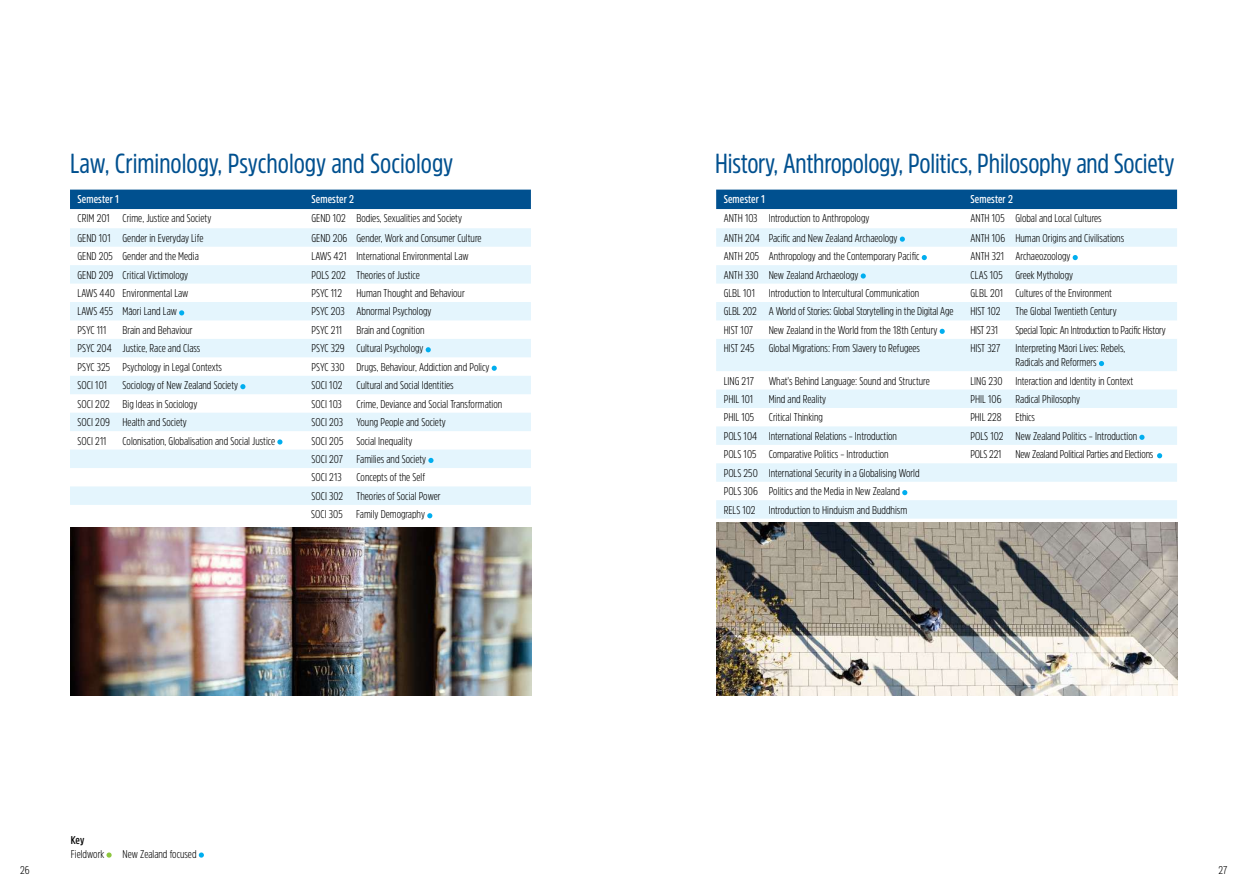
<style>
.page{position:relative;width:1248px;height:886px;background:#fff}
.page>*{position:absolute;margin:0;border:0;box-sizing:border-box;transform-origin:0 0}
.t1{font:27.5px "Amsi Pro Cond";letter-spacing:-.01em;color:#00508f}
.t2{font:300 11.25px/18.5px "Amsi Pro Cond";color:#000}
.t3{font:300 11.25px "Amsi Pro Cond";letter-spacing:-.02em;color:#000}
.t4{font:600 11.25px "Amsi Pro Cond";letter-spacing:.01em;color:#fff}
.t5{font:600 11.25px "Amsi Pro Cond";color:#000}
</style>
<div class="page">
<div style="left:70px;top:190px;width:461px;height:19px;background:#00508f"></div>
<svg style="left:70px;top:228px;width:461px;height:277px;fill:#e4f5fd"></svg>
<svg style="left:179px;top:310px;width:5px;height:5px"></svg>
<svg style="left:425px;top:347px;width:6px;height:5px"></svg>
<svg style="left:491px;top:366px;width:6px;height:5px"></svg>
<svg style="left:240px;top:384px;width:5px;height:5px"></svg>
<svg style="left:277px;top:439px;width:5px;height:5px"></svg>
<svg style="left:428px;top:458px;width:5px;height:5px"></svg>
<svg style="left:427px;top:513px;width:5px;height:5px"></svg>
<div style="left:716px;top:190px;width:460px;height:19px;background:#00508f"></div>
<svg style="left:716px;top:228px;width:460px;height:291px;fill:#e4f5fd"></svg>
<svg style="left:899px;top:237px;width:5px;height:5px"></svg>
<svg style="left:921px;top:255px;width:5px;height:5px"></svg>
<svg style="left:1072px;top:255px;width:5px;height:5px"></svg>
<svg style="left:860px;top:273px;width:5px;height:6px"></svg>
<svg style="left:939px;top:329px;width:5px;height:5px"></svg>
<svg style="left:1098px;top:361px;width:5px;height:5px"></svg>
<svg style="left:1139px;top:435px;width:5px;height:5px"></svg>
<svg style="left:1156px;top:453px;width:5px;height:5px"></svg>
<svg style="left:902px;top:490px;width:5px;height:5px"></svg>
<img style="left:716px;top:522px;width:460px;height:173px">
<img style="left:71px;top:527px;width:460px;height:168px">
<svg style="left:106px;top:852px;width:6px;height:5px"></svg>
<svg style="left:199px;top:852px;width:5px;height:5px"></svg>
<h1 class="t1" style="left:70px;top:144px;width:385px">Law, Criminology, Psychology and Sociology</h1>
<h1 class="t1" style="left:715px;top:144px;width:460px">History, Anthropology, Politics, Philosophy and Society</h1>
<p class="t4" style="left:77px;top:191px;width:43px">Semester 1</p>
<p class="t4" style="left:311px;top:191px;width:44px">Semester 2</p>
<p class="t2" style="left:77px;top:209px;width:135px">CRIM 201 Crime, Justice and Society</p>
<p class="t2" style="left:311px;top:209px;width:152px">GEND 102 Bodies, Sexualities and Society</p>
<p class="t2" style="left:77px;top:228px;width:127px">GEND 101 Gender in Everyday Life</p>
<p class="t2" style="left:311px;top:228px;width:172px">GEND 206 Gender, Work and Consumer Culture</p>
<p class="t2" style="left:77px;top:247px;width:123px">GEND 205 Gender and the Media</p>
<p class="t2" style="left:311px;top:247px;width:159px">LAWS 421 International Environmental Law</p>
<p class="t2" style="left:77px;top:265px;width:112px">GEND 209 Critical Victimology</p>
<p class="t2" style="left:311px;top:265px;width:110px">POLS 202 Theories of Justice</p>
<p class="t2" style="left:77px;top:283px;width:112px">LAWS 440 Environmental Law</p>
<p class="t2" style="left:311px;top:283px;width:32px">PSYC 112</p>
<p class="t2" style="left:356px;top:283px;width:110px">Human Thought and Behaviour</p>
<p class="t2" style="left:77px;top:302px;width:101px">LAWS 455 Māori Land Law</p>
<p class="t2" style="left:311px;top:302px;width:121px">PSYC 203 Abnormal Psychology</p>
<p class="t2" style="left:77px;top:320px;width:30px">PSYC 111</p>
<p class="t2" style="left:122px;top:320px;width:72px">Brain and Behaviour</p>
<p class="t2" style="left:311px;top:320px;width:32px">PSYC 211</p>
<p class="t2" style="left:356px;top:320px;width:69px">Brain and Cognition</p>
<p class="t2" style="left:77px;top:339px;width:124px">PSYC 204 Justice, Race and Class</p>
<p class="t2" style="left:311px;top:339px;width:113px">PSYC 329 Cultural Psychology</p>
<p class="t2" style="left:77px;top:357px;width:146px">PSYC 325 Psychology in Legal Contexts</p>
<p class="t2" style="left:311px;top:357px;width:179px">PSYC 330 Drugs, Behaviour, Addiction and Policy</p>
<p class="t2" style="left:77px;top:376px;width:31px">SOCI 101</p>
<p class="t2" style="left:122px;top:376px;width:117px">Sociology of New Zealand Society</p>
<p class="t2" style="left:311px;top:376px;width:32px">SOCI 102</p>
<p class="t2" style="left:356px;top:376px;width:99px">Cultural and Social Identities</p>
<p class="t2" style="left:77px;top:394px;width:121px">SOCI 202 Big Ideas in Sociology</p>
<p class="t2" style="left:311px;top:394px;width:32px">SOCI 103</p>
<p class="t2" style="left:356px;top:394px;width:147px">Crime, Deviance and Social Transformation</p>
<p class="t2" style="left:77px;top:412px;width:111px">SOCI 209 Health and Society</p>
<p class="t2" style="left:311px;top:412px;width:136px">SOCI 203 Young People and Society</p>
<p class="t2" style="left:77px;top:431px;width:31px">SOCI 211</p>
<p class="t2" style="left:122px;top:431px;width:154px">Colonisation, Globalisation and Social Justice</p>
<p class="t2" style="left:311px;top:431px;width:116px">SOCI 205 Social Inequality<br>SOCI 207 Families and Society<br>SOCI 213</p>
<p class="t4" style="left:723px;top:191px;width:43px">Semester 1</p>
<p class="t4" style="left:970px;top:191px;width:44px">Semester 2</p>
<p class="t2" style="left:723px;top:209px;width:147px">ANTH 103 Introduction to Anthropology</p>
<p class="t2" style="left:970px;top:209px;width:133px">ANTH 105 Global and Local Cultures</p>
<p class="t2" style="left:723px;top:228px;width:175px">ANTH 204 Pacific and New Zealand Archaeology</p>
<p class="t2" style="left:970px;top:228px;width:155px">ANTH 106 Human Origins and Civilisations</p>
<p class="t2" style="left:723px;top:247px;width:197px">ANTH 205 Anthropology and the Contemporary Pacific</p>
<p class="t2" style="left:970px;top:247px;width:101px">ANTH 321 Archaeozoology</p>
<p class="t2" style="left:723px;top:265px;width:136px">ANTH 330 New Zealand Archaeology</p>
<p class="t2" style="left:970px;top:265px;width:104px">CLAS 105 Greek Mythology</p>
<p class="t2" style="left:723px;top:283px;width:197px">GLBL 101 Introduction to Intercultural Communication</p>
<p class="t2" style="left:970px;top:283px;width:143px">GLBL 201 Cultures of the Environment</p>
<p class="t2" style="left:723px;top:302px;width:231px">GLBL 202 A World of Stories: Global Storytelling in the Digital Age</p>
<p class="t2" style="left:970px;top:302px;width:31px">HIST 102</p>
<p class="t2" style="left:1015px;top:302px;width:103px">The Global Twentieth Century</p>
<p class="t2" style="left:723px;top:320px;width:31px">HIST 107</p>
<p class="t2" style="left:768px;top:320px;width:170px">New Zealand in the World from the 18th Century</p>
<p class="t2" style="left:970px;top:320px;width:29px">HIST 231</p>
<p class="t3" style="left:1015px;top:322px;width:152px">Special Topic: An Introduction to Pacific History</p>
<p class="t2" style="left:723px;top:339px;width:32px">HIST 245</p>
<p class="t2" style="left:768px;top:339px;width:153px">Global Migrations: From Slavery to Refugees</p>
<p class="t2" style="left:970px;top:339px;width:32px">HIST 327</p>
<p class="t2" style="left:1015px;top:341px;width:111px;line-height:13.8px">Interpreting Māori Lives: Rebels,<br>Radicals and Reformers</p>
<p class="t2" style="left:723px;top:371px;width:32px">LING 217</p>
<p class="t2" style="left:768px;top:371px;width:163px">What's Behind Language: Sound and Structure</p>
<p class="t2" style="left:970px;top:371px;width:164px">LING 230 Interaction and Identity in Context</p>
<p class="t2" style="left:723px;top:389px;width:31px">PHIL 101</p>
<p class="t2" style="left:768px;top:389px;width:59px">Mind and Reality</p>
<p class="t2" style="left:970px;top:389px;width:111px">PHIL 106 Radical Philosophy</p>
<p class="t2" style="left:723px;top:408px;width:32px">PHIL 105</p>
<p class="t2" style="left:768px;top:408px;width:56px">Critical Thinking</p>
<p class="t2" style="left:970px;top:408px;width:66px">PHIL 228 Ethics</p>
<p class="t2" style="left:723px;top:426px;width:175px">POLS 104 International Relations – Introduction</p>
<p class="t2" style="left:970px;top:426px;width:168px">POLS 102 New Zealand Politics – Introduction</p>
<p class="t2" style="left:723px;top:445px;width:166px">POLS 105 Comparative Politics – Introduction</p>
<p class="t3" style="left:970px;top:447px;width:184px">POLS 221 New Zealand Political Parties and Elections</p>
<p class="t2" style="left:723px;top:463px;width:197px">POLS 250 International Security in a Globalising World<br>POLS 306 Politics and the Media in New Zealand<br>RELS 102 Introduction to Hinduism and Buddhism</p>
<p class="t2" style="left:311px;top:468px;width:131px;text-indent:45px">Concepts of the Self<br>SOCI 302 Theories of Social Power<br>SOCI 305 Family Demography</p>
<p class="t5" style="left:71px;top:832px;width:15px">Key</p>
<p class="t2" style="left:71px;top:844px;width:35px">Fieldwork</p>
<p class="t2" style="left:122px;top:844px;width:75px">New Zealand focused</p>
<p class="t2" style="left:20px;top:860px;width:11px">26</p>
<p class="t2" style="left:1218px;top:860px;width:10px">27</p>
</div>
